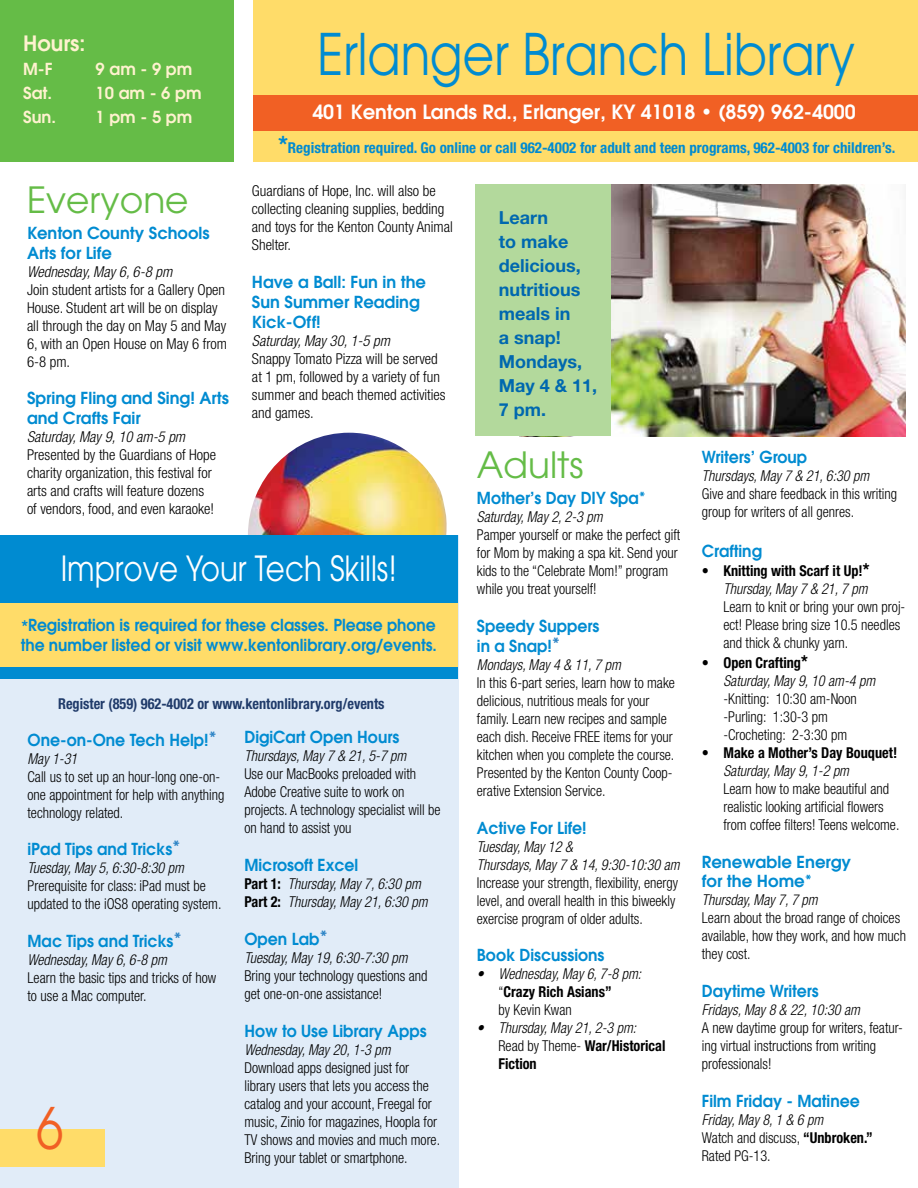
<style>
.page{position:relative;width:918px;height:1188px;background:#fff}
.page>*{position:absolute;margin:0;border:0;box-sizing:border-box;transform-origin:0 0}
.t1{font:57px "Avant Garde";color:#008bd1;scale:.85 1}
.t2{font:57px "Avant Garde";color:#f16024;scale:.85 1}
.t3{font:36px "Avant Garde";color:#65bc47}
.t4{font:34.5px "Avant Garde";color:#fff;scale:.85 1}
.t5{font:600 21px "Avant Garde";color:#fff2cf}
.t6{font:600 19.5px "Avant Garde";color:#fff}
.t7{font:700 18px/24px "Helvetica Neue";color:#0068af}
.t8{font:600 16.5px/19.8px "Avant Garde";color:#008bd1;scale:.95 1}
.t9{font:600 16.5px/19.8px "Avant Garde";color:#008bd1}
.t10{font:600 16.5px/19.8px "Avant Garde";color:#008bd1;scale:.94 1}
.t11{font:600 16.5px "Avant Garde";color:#fff2cf}
.t12{font:300 condensed 15px/18px "Helvetica Neue";color:#000;scale:.95 1}
.t13{font:italic 300 condensed 15px/18px "Helvetica Neue";color:#000;scale:.95 1}
.t14{font:300 condensed 15px/18px "Helvetica Neue";color:#000}
.t15{font:700 condensed 15px "Helvetica Neue";color:#008bd1}
.t16{font:700 condensed 15px/18px "Helvetica Neue";color:#000;text-align:right;scale:.95 1}
.t17{font:italic 300 condensed 15px "Helvetica Neue";color:#000}
.t18{font:700 condensed 15px "Helvetica Neue";color:#203b6a;scale:.95 1}
.s1{font-size:24px}
.s2{font-family:"Helvetica Neue";font-weight:700;font-stretch:condensed}
.s3{font-size:19.5px;color:#2b83c5}
.s4{font-weight:700;font-style:normal}
.s5{font-style:normal}
.s6{font-size:18px}
.s7{font-weight:300;font-style:italic}
.s8{font-weight:700;font-style:normal;font-size:18px}
.s9{font-style:italic}
.s10{font-weight:700}
</style>
<div class="page">
<img style="left:248px;top:433px;width:199px;height:102px">
<div style="left:0;top:535px;width:459px;height:653px;background:#e1ecf8"></div>
<div style="left:0;top:535px;width:458px;height:143px;background:#008bd1"></div>
<div style="left:0;top:603px;width:458px;height:64px;background:#ffdc69"></div>
<div style="left:254px;top:0;width:664px;height:162px;background:#ffdc69"></div>
<div style="left:254px;top:96px;width:664px;height:35px;background:#f16024"></div>
<div style="left:0;top:0;width:234px;height:162px;background:#65bc47"></div>
<div style="left:0;top:1129px;width:105px;height:37px;background:#ffdc69"></div>
<img style="left:611px;top:184px;width:295px;height:252px">
<div style="left:476px;top:184px;width:135px;height:252px;background:#b3d99c"></div>
<h3 class="t5" style="left:23px;top:30px;width:64px">Hours:</h3>
<p class="t11" style="left:23px;top:59px;width:31px">M-F</p>
<p class="t11" style="left:96px;top:59px;width:98px">9 am - 9 pm</p>
<p class="t11" style="left:23px;top:83px;width:31px">Sat.</p>
<p class="t11" style="left:96px;top:83px;width:107px">10 am - 6 pm</p>
<p class="t11" style="left:23px;top:107px;width:35px">Sun.</p>
<p class="t11" style="left:96px;top:107px;width:98px">1 pm - 5 pm</p>
<h1 class="t1" style="left:317px;top:21px;width:634px">Erlanger Branch Library</h1>
<h3 class="t6" style="left:312px;top:99px;width:545px">401 Kenton Lands Rd., Erlanger, KY 41018 • (859) 962-4000</h3>
<p class="t15" style="left:279px;top:139px;width:618px"><span class="s1">*</span>Registration required. Go online or call 962-4002 for adult and teen programs, 962-4003 for children’s.</p>
<h2 class="t3" style="left:27px;top:178px;width:163px">Everyone</h2>
<p class="t9" style="left:27px;top:223px;width:184px">Kenton County Schools<br>Arts for Life</p>
<p class="t17" style="left:27px;top:263px;width:147px">Wednesday, May 6, 6-8 pm</p>
<p class="t14" style="left:27px;top:280px;width:202px">Join student artists for a Gallery Open<br>House. Student art will be on display all through the day on May 5 and May<br>6, with an Open House on May 6 from<br>6-8 pm.</p>
<p class="t9" style="left:27px;top:388px;width:203px">Spring Fling and Sing! Arts and Crafts Fair</p>
<p class="t17" style="left:27px;top:428px;width:160px">Saturday, May 9, 10 am-5 pm</p>
<p class="t14" style="left:27px;top:446px;width:191px">Presented by the Guardians of Hope charity organization, this festival for arts and crafts will feature dozens of vendors, food, and even karaoke!</p>
<p class="t14" style="left:252px;top:182px;width:202px">Guardians of Hope, Inc. will also be collecting cleaning supplies, bedding and toys for the Kenton County Animal<br>Shelter.</p>
<p class="t9" style="left:252px;top:272px;width:176px">Have a Ball: Fun in the<br>Sun Summer Reading<br>Kick-Off!</p>
<p class="t17" style="left:252px;top:332px;width:140px">Saturday, May 30, 1-5 pm</p>
<p class="t14" style="left:252px;top:349px;width:195px">Snappy Tomato Pizza will be served at 1 pm, followed by a variety of fun summer and beach themed activities and games.</p>
<h3 class="t4" style="left:61px;top:548px;width:397px">Improve Your Tech Skills!</h3>
<p class="t10" style="left:21px;top:615px;width:444px"><span class="s2">*</span>Registration is required for these classes. Please phone the number listed or visit www.kentonlibrary.org/events.</p>
<p class="t18" style="left:58px;top:695px;width:345px">Register (859) 962-4002 or www.kentonlibrary.org/events</p>
<p class="t8" style="left:28px;top:729px;width:201px">One-on-One Tech Help!<span class="s3">*</span></p>
<p class="t13" style="left:28px;top:749px;width:54px">May 1-31</p>
<p class="t12" style="left:28px;top:767px;width:209px">Call us to set up an hour-long one-on&shy;one appointment for help with anything technology related.</p>
<p class="t8" style="left:28px;top:839px;width:163px">iPad Tips and Tricks<span class="s3">*</span></p>
<p class="t13" style="left:28px;top:859px;width:166px">Tuesday, May 5, 6:30-8:30 pm</p>
<p class="t12" style="left:28px;top:877px;width:206px">Prerequisite for class: iPad must be updated to the iOS8 operating system.</p>
<p class="t8" style="left:28px;top:931px;width:164px">Mac Tips and Tricks<span class="s3">*</span></p>
<p class="t13" style="left:28px;top:951px;width:148px">Wednesday, May 6, 6-8 pm</p>
<p class="t12" style="left:28px;top:969px;width:200px">Learn the basic tips and tricks of how to use a Mac computer.</p>
<h1 class="t2" style="left:37px;top:1095px;width:33px">6</h1>
<p class="t8" style="left:244px;top:727px;width:165px">DigiCart Open Hours</p>
<p class="t13" style="left:244px;top:747px;width:172px">Thursdays, May 7 &amp; 21, 5-7 pm</p>
<p class="t12" style="left:244px;top:765px;width:208px">Use our MacBooks preloaded with<br>Adobe Creative suite to work on projects. A technology specialist will be on hand to assist you</p>
<p class="t8" style="left:244px;top:855px;width:121px">Microsoft Excel</p>
<p class="t13" style="left:244px;top:875px;width:194px"><span class="s4">Part 1:</span> Thursday, May 7, 6:30 pm<br><span class="s4">Part 2:</span> Thursday, May 21, 6:30 pm</p>
<p class="t8" style="left:244px;top:929px;width:89px">Open Lab<span class="s3">*</span></p>
<p class="t13" style="left:244px;top:948px;width:173px">Tuesday, May 19, 6:30-7:30 pm</p>
<p class="t12" style="left:244px;top:966px;width:194px">Bring your technology questions and get one-on-one assistance!</p>
<p class="t8" style="left:244px;top:1020px;width:193px">How to Use Library Apps</p>
<p class="t13" style="left:244px;top:1040px;width:155px">Wednesday, May 20, 1-3 pm</p>
<p class="t12" style="left:244px;top:1058px;width:207px">Download apps designed just for library users that lets you access the catalog and your account, Freegal for music, Zinio for magazines, Hoopla for TV shows and movies and much more.<br>Bring your tablet or smartphone.</p>
<p class="t7" style="left:499px;top:205px;width:100px">Learn<br>to make delicious, nutritious meals in<br>a snap!<br>Mondays,<br>May 4 &amp; 11,<br>7 pm.</p>
<h2 class="t3" style="left:477px;top:444px;width:108px">Adults</h2>
<p class="t8" style="left:477px;top:488px;width:179px">Mother’s Day DIY Spa*</p>
<p class="t13" style="left:477px;top:508px;width:134px">Saturday, May 2, 2-3 pm</p>
<p class="t12" style="left:477px;top:526px;width:216px">Pamper yourself or make the perfect gift for Mom by making a spa kit. Send your kids to the “Celebrate Mom!” program while you treat yourself!</p>
<p class="t8" style="left:477px;top:616px;width:131px">Speedy Suppers in a Snap!<span class="s3">*</span></p>
<p class="t13" style="left:477px;top:655px;width:153px">Mondays, May 4 &amp; 11, 7 pm</p>
<p class="t12" style="left:477px;top:673px;width:210px">In this 6-part series, learn how to make delicious, nutritious meals for your family. Learn new recipes and sample each dish. Receive FREE items for your kitchen when you complete the course.<br>Presented by the Kenton County Coop&shy;erative Extension Service.</p>
<p class="t8" style="left:477px;top:817px;width:117px">Active For Life!</p>
<p class="t13" style="left:477px;top:837px;width:215px">Tuesday, May 12 &amp;<br>Thursdays, May 7 &amp; 14, 9:30-10:30 am</p>
<p class="t12" style="left:477px;top:873px;width:213px">Increase your strength, flexibility, energy level, and overall health in this biweekly exercise program of older adults.</p>
<p class="t8" style="left:477px;top:945px;width:136px">Book Discussions</p>
<p class="t13" style="left:499px;top:965px;width:152px;text-indent:-22px">• Wednesday, May 6, 7-8 pm: <span class="s5">“</span><span class="s4">Crazy Rich Asians”<br></span><span class="s5">by Kevin Kwan</span></p>
<p class="t13" style="left:499px;top:1019px;width:177px;text-indent:-22px">• Thursday, May 21, 2-3 pm:<br><span class="s5">Read by Theme-</span> <span class="s4">War/Historical<br>Fiction</span></p>
<p class="t8" style="left:702px;top:447px;width:112px">Writers’ Group</p>
<p class="t13" style="left:702px;top:467px;width:178px">Thursdays, May 7 &amp; 21, 6:30 pm</p>
<p class="t12" style="left:702px;top:485px;width:207px">Give and share feedback in this writing group for writers of all genres.</p>
<p class="t8" style="left:702px;top:541px;width:65px">Crafting</p>
<p class="t16" style="left:702px;top:562px;width:178px">• Knitting with Scarf it Up!<span class="s6">*<br></span><span class="s7">Thursday, May 7 &amp; 21, 7 pm</span></p>
<p class="t12" style="left:723px;top:598px;width:193px">Learn to knit or bring your own proj&shy;ect! Please bring size 10.5 needles and thick &amp; chunky yarn.</p>
<p class="t13" style="left:723px;top:653px;width:161px;text-indent:-22px"><span class="s4">• Open Crafting</span><span class="s8">*<br></span>Saturday, May 9, 10 am-4 pm</p>
<p class="t12" style="left:723px;top:689px;width:142px">-Knitting: 10:30 am-Noon -Purling: 1:30-3 pm -Crocheting: 2-3:30 pm</p>
<p class="t16" style="left:702px;top:743px;width:207px">• Make a Mother’s Day Bouquet!</p>
<p class="t13" style="left:723px;top:761px;width:134px">Saturday, May 9, 1-2 pm</p>
<p class="t12" style="left:723px;top:779px;width:187px">Learn how to make beautiful and realistic looking artificial flowers from coffee filters! Teens welcome.</p>
<p class="t9" style="left:702px;top:851px;width:151px">Renewable Energy for the Home*</p>
<p class="t13" style="left:702px;top:891px;width:123px">Thursday, May 7, 7 pm</p>
<p class="t12" style="left:702px;top:909px;width:216px">Learn about the broad range of choices available, how they work, and how much they cost.</p>
<p class="t8" style="left:702px;top:981px;width:125px">Daytime Writers</p>
<p class="t13" style="left:702px;top:1001px;width:168px">Fridays, May 8 &amp; 22, 10:30 am</p>
<p class="t12" style="left:702px;top:1019px;width:213px">A new daytime group for writers, featur&shy;ing virtual instructions from writing professionals!</p>
<p class="t8" style="left:702px;top:1091px;width:168px">Film Friday - Matinee</p>
<p class="t12" style="left:702px;top:1111px;width:181px"><span class="s9">Friday, May 8, 1 &amp; 6 pm<br></span>Watch and discuss, <span class="s10">“Unbroken.”<br></span>Rated PG-13.</p>
</div>
